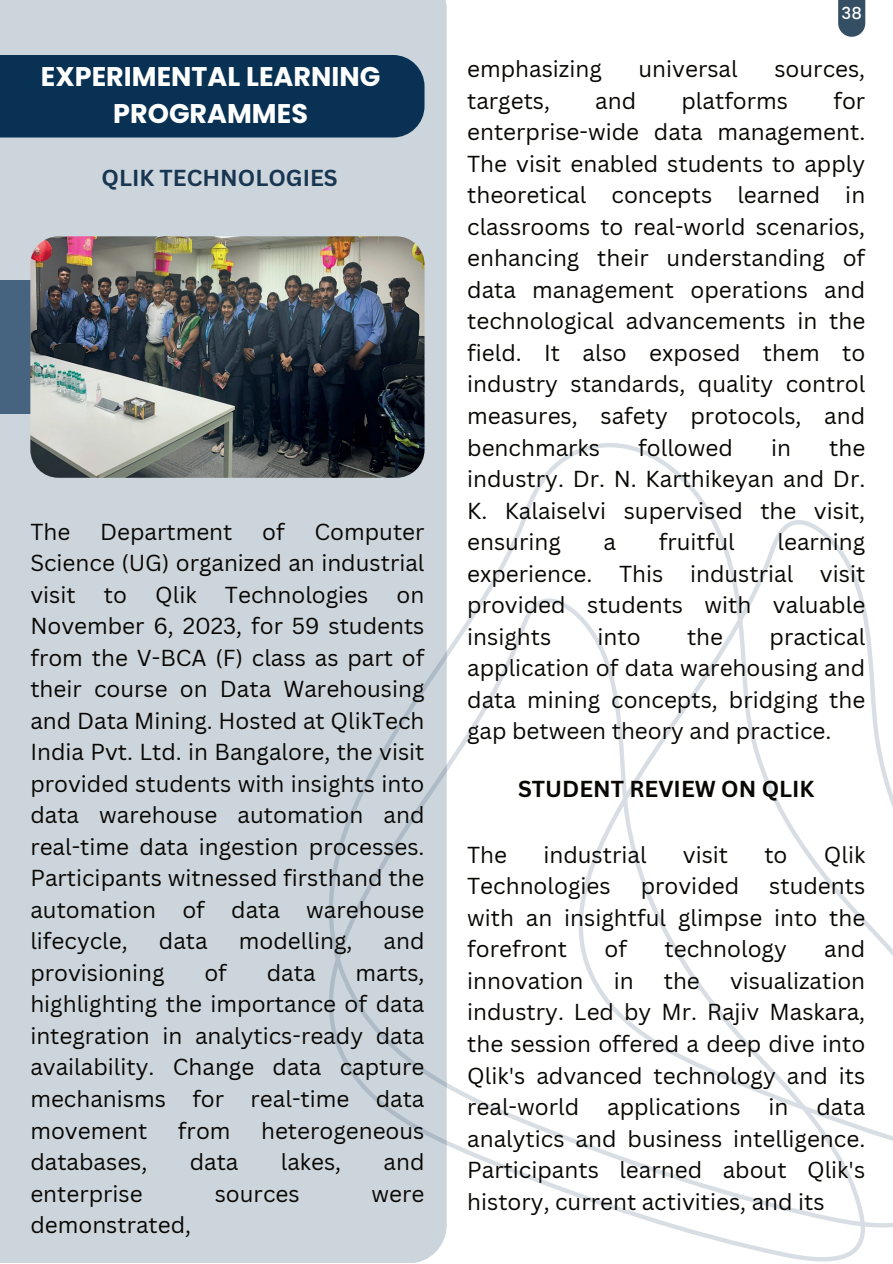
<style>
.page{position:relative;width:893px;height:1264px;background:#fff}
.page>*{position:absolute;margin:0;border:0;box-sizing:border-box;transform-origin:0 0}
.t1{font:700 27px/37.2px "Poppins";color:#fff;text-align:center}
.t2{font:22.5px/31.5px "Canva Sans";color:#080704;text-align:justify}
.t3{font:700 22.5px "Canva Sans";color:#080704}
.t4{font:700 22.5px "Canva Sans";color:#183551}
.t5{font:500 16.5px "Poppins";color:#fff}
</style>
<div class="page">
<svg style="left:446px;top:443px;width:446px;height:818px"></svg>
<div style="left:0;top:0;width:446px;height:1262px;background:#cdd5dc"></div>
<div style="left:0;top:55px;width:424px;height:82px;background:#083153"></div>
<div style="left:0;top:280px;width:385px;height:134px;background:#46647f"></div>
<img style="left:30px;top:236px;width:394px;height:242px;border-radius:28px">
<div style="left:838px;top:0;width:27px;height:37px;background:#344e64"></div>
<p class="t1" style="left:41px;top:58px;width:341px">EXPERIMENTAL LEARNING<br>PROGRAMMES</p>
<p class="t4" style="left:101px;top:164px;width:238px">QLIK TECHNOLOGIES</p>
<p class="t2" style="left:30px;top:516px;width:41px">The</p>
<p class="t2" style="left:100px;top:516px;width:134px">Department</p>
<p class="t2" style="left:262px;top:516px;width:24px">of</p>
<p class="t2" style="left:30px;top:516px;width:395px;text-indent:284px">Computer Science (UG) organized an industrial visit</p>
<p class="t2" style="left:104px;top:579px;width:25px">to</p>
<p class="t2" style="left:155px;top:579px;width:43px">Qlik</p>
<p class="t2" style="left:225px;top:579px;width:145px">Technologies</p>
<p class="t2" style="left:30px;top:579px;width:395px;text-indent:366px">on November 6, 2023, for 59 students from the V-BCA (F) class as part of their course on Data Warehousing and Data Mining. Hosted at QlikTech India Pvt. Ltd. in Bangalore, the visit provided students with insights into data warehouse automation and real-time data ingestion processes.<br>Participants witnessed firsthand the automation of data warehouse lifecycle,</p>
<p class="t2" style="left:159px;top:925px;width:50px">data</p>
<p class="t2" style="left:239px;top:925px;width:115px">modelling,</p>
<p class="t2" style="left:383px;top:925px;width:42px">and</p>
<p class="t2" style="left:30px;top:957px;width:136px">provisioning</p>
<p class="t2" style="left:204px;top:957px;width:24px">of</p>
<p class="t2" style="left:267px;top:957px;width:50px">data</p>
<p class="t2" style="left:30px;top:957px;width:395px;text-indent:325px">marts, highlighting the importance of data integration in analytics-ready data availability. Change data capture mechanisms for real-time data movement</p>
<p class="t2" style="left:178px;top:1114px;width:54px">from</p>
<p class="t2" style="left:261px;top:1114px;width:165px">heterogeneous</p>
<p class="t2" style="left:30px;top:1146px;width:119px">databases,</p>
<p class="t2" style="left:190px;top:1146px;width:50px">data</p>
<p class="t2" style="left:281px;top:1146px;width:62px">lakes,</p>
<p class="t2" style="left:383px;top:1146px;width:42px">and</p>
<p class="t2" style="left:30px;top:1177px;width:114px">enterprise</p>
<p class="t2" style="left:215px;top:1177px;width:86px">sources</p>
<p class="t2" style="left:371px;top:1177px;width:54px">were</p>
<p class="t2" style="left:30px;top:1209px;width:162px">demonstrated,</p>
<p class="t5" style="left:841px;top:4px;width:22px">38</p>
<p class="t2" style="left:467px;top:53px;width:136px">emphasizing</p>
<p class="t2" style="left:638px;top:53px;width:101px">universal</p>
<p class="t2" style="left:774px;top:53px;width:92px">sources,</p>
<p class="t2" style="left:467px;top:85px;width:84px">targets,</p>
<p class="t2" style="left:595px;top:85px;width:42px">and</p>
<p class="t2" style="left:681px;top:85px;width:108px">platforms</p>
<p class="t2" style="left:467px;top:85px;width:399px;text-indent:366px">for enterprise-wide data management.<br>The visit enabled students to apply theoretical concepts learned in classrooms to real-world scenarios, enhancing their understanding of data management operations and technological advancements in the field. It also exposed them to industry standards, quality control measures, safety protocols, and benchmarks</p>
<p class="t2" style="left:638px;top:431px;width:96px">followed</p>
<p class="t2" style="left:771px;top:431px;width:21px">in</p>
<p class="t2" style="left:467px;top:431px;width:399px;text-indent:362px">the industry. Dr. N. Karthikeyan and Dr.<br>K. Kalaiselvi supervised the visit, ensuring</p>
<p class="t2" style="left:603px;top:526px;width:14px">a</p>
<p class="t2" style="left:658px;top:526px;width:78px">fruitful</p>
<p class="t2" style="left:467px;top:526px;width:399px;text-indent:310px">learning experience. This industrial visit provided students with valuable insights</p>
<p class="t2" style="left:467px;top:620px;width:399px;text-indent:302px">practical application of data warehousing and data mining concepts, bridging the gap between theory and practice.</p>
<p class="t2" style="left:597px;top:620px;width:45px">into</p>
<p class="t2" style="left:687px;top:620px;width:38px">the</p>
<p class="t3" style="left:518px;top:775px;width:298px">STUDENT REVIEW ON QLIK</p>
<p class="t2" style="left:467px;top:839px;width:41px">The</p>
<p class="t2" style="left:543px;top:839px;width:105px">industrial</p>
<p class="t2" style="left:682px;top:839px;width:47px">visit</p>
<p class="t2" style="left:764px;top:839px;width:25px">to</p>
<p class="t2" style="left:823px;top:839px;width:43px">Qlik</p>
<p class="t2" style="left:467px;top:870px;width:145px">Technologies</p>
<p class="t2" style="left:640px;top:870px;width:100px">provided</p>
<p class="t2" style="left:467px;top:870px;width:399px;text-indent:302px">students with an insightful glimpse into the forefront</p>
<p class="t2" style="left:604px;top:933px;width:24px">of</p>
<p class="t2" style="left:664px;top:933px;width:124px">technology</p>
<p class="t2" style="left:824px;top:933px;width:42px">and</p>
<p class="t2" style="left:467px;top:965px;width:399px;text-indent:263px">visualization industry. Led by Mr. Rajiv Maskara, the session offered a deep dive into Qlik's advanced technology and its real-world applications in data analytics and business intelligence.<br>Participants learned about Qlik's history, current activities, and its</p>
<p class="t2" style="left:467px;top:965px;width:118px">innovation</p>
<p class="t2" style="left:613px;top:965px;width:21px">in</p>
<p class="t2" style="left:663px;top:965px;width:38px">the</p>
</div>
